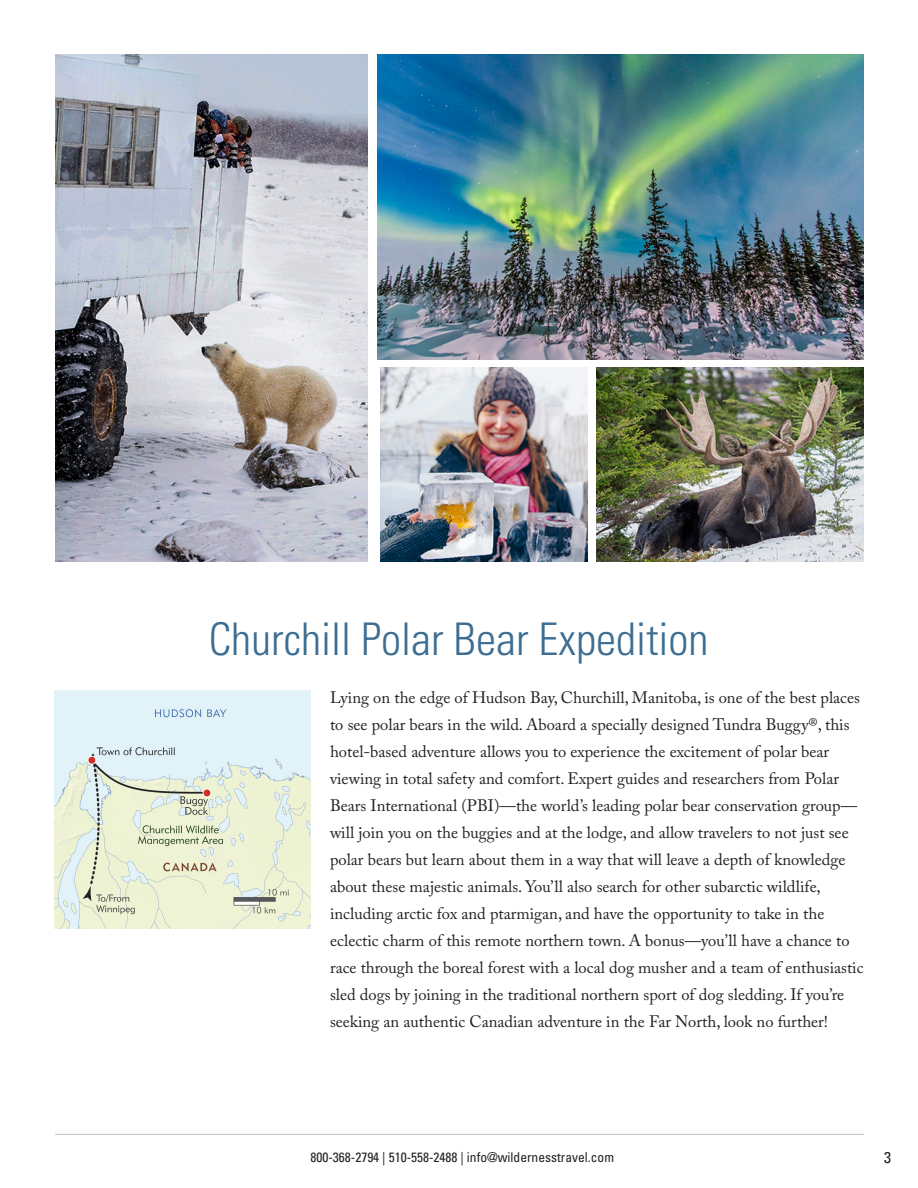
<style>
.page{position:relative;width:918px;height:1188px;background:#fff}
.page>*{position:absolute;margin:0;border:0;box-sizing:border-box;transform-origin:0 0}
.inside_title{font:300 condensed 45px "Univers LT Std";color:#3c6d92}
.intro_text{font:16.5px/27px "Adobe Caslon Pro";color:#231f20}
.t1{font:condensed 15.75px "Univers LT Std";color:#231f20}
.t2{font:condensed 13.5px "Univers LT Std";color:#231f20}
</style>
<div class="page">
<hr style="left:56px;top:1134px;width:808px;height:1px;background:#bcbdc0">
<img style="left:381px;top:367px;width:207px;height:195px">
<img style="left:55px;top:54px;width:312px;height:507px">
<img style="left:596px;top:367px;width:268px;height:195px">
<img style="left:378px;top:54px;width:486px;height:305px">
<img style="left:54px;top:690px;width:256px;height:239px">
<p class="inside_title" style="left:209px;top:612px;width:501px">Churchill Polar Bear Expedition</p>
<p class="intro_text" style="left:330px;top:684px;width:535px">Lying on the edge of Hudson Bay, Churchill, Manitoba, is one of the best places to see polar bears in the wild. Aboard a specially designed Tundra Buggy®, this hotel-based adventure allows you to experience the excitement of polar bear viewing in total safety and comfort. Expert guides and researchers from Polar Bears International (PBI)—the world’s leading polar bear conservation group— will join you on the buggies and at the lodge, and allow travelers to not just see polar bears but learn about them in a way that will leave a depth of knowledge about these majestic animals. You’ll also search for other subarctic wildlife, including arctic fox and ptarmigan, and have the opportunity to take in the eclectic charm of this remote northern town. A bonus—you’ll have a chance to race through the boreal forest with a local dog musher and a team of enthusiastic sled dogs by joining in the traditional northern sport of dog sledding. If you’re seeking an authentic Canadian adventure in the Far North, look no further!</p>
<p class="t2" style="left:310px;top:1149px;width:305px">800-368-2794 | 510-558-2488 | info@wildernesstravel.com</p>
<p class="t1" style="left:884px;top:1148px;width:8px">3</p>
</div>
